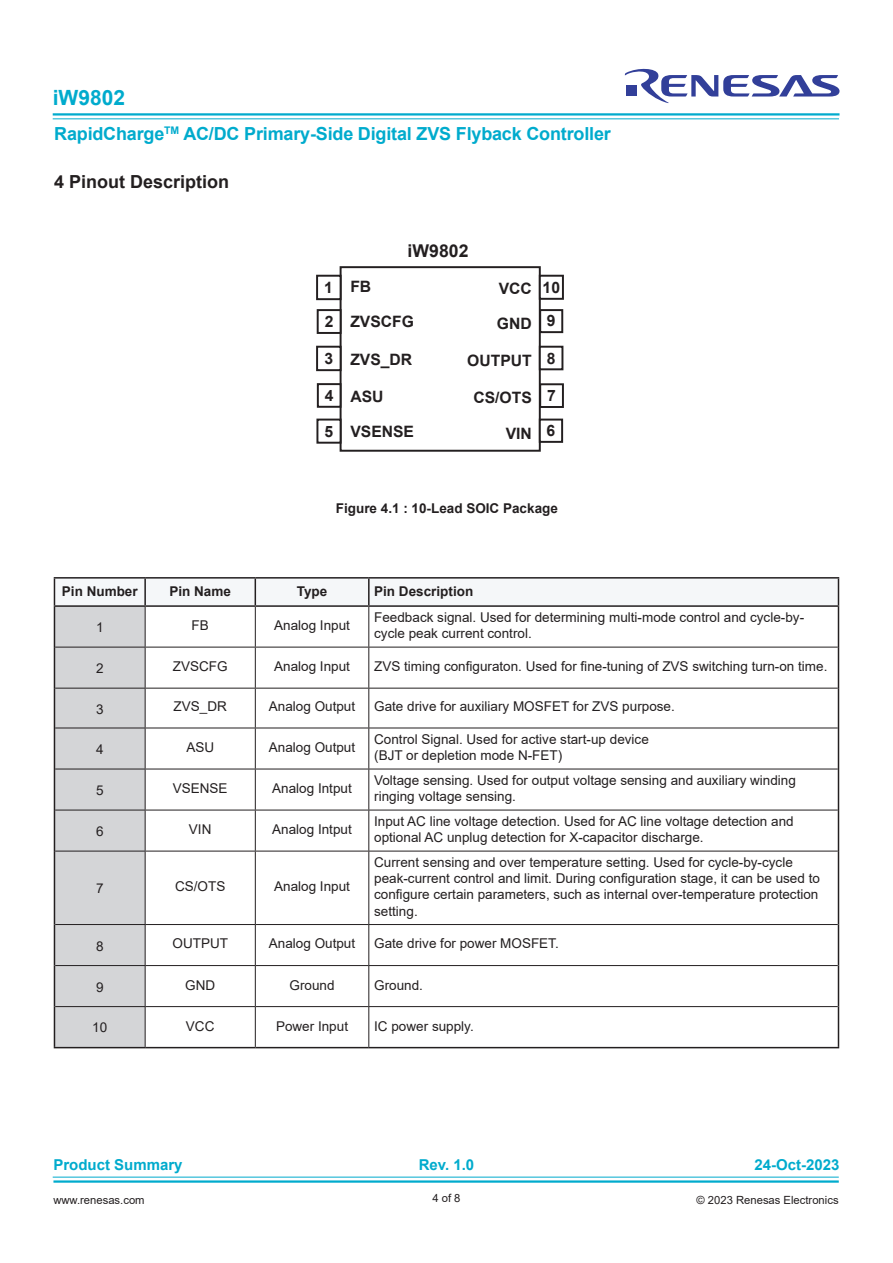
<style>
.page{position:relative;width:893px;height:1263px;background:#fff}
.page>*{position:absolute;margin:0;border:0;box-sizing:border-box;transform-origin:0 0}
.t1{font:700 21px "Arial";color:#00abcd}
.t2{font:700 18px "Arial";letter-spacing:-.01em;color:#00abcd}
.t3{font:700 18px "Arial";color:#231f20}
.t4{font:700 17.7px "Arial";color:#231f20}
.t5{font:700 15.75px/34.5px "Arial";color:#231f20}
.t6{font:700 15px "Arial";color:#00abcd}
.Table_Left{font:13.5px/16.2px "Arial";color:#231f20}
.Table_Center{font:13.5px "Arial";color:#231f20}
.Table_Head_Left{font:700 13.5px "Arial";color:#231f20}
.Table_Head_Center{font:700 13.5px "Arial";color:#231f20}
.t7{font:11.25px "Arial";color:#231f20}
</style>
<div class="page">
<hr style="left:53px;top:113px;width:786px;height:3px;background:#00abcd">
<hr style="left:53px;top:1180px;width:786px;height:3px;background:#00abcd">
<hr style="left:53px;top:118px;width:786px;height:1px;background:#00abcd">
<hr style="left:53px;top:1177px;width:786px;height:1px;background:#00abcd">
<svg style="left:625px;top:68px;width:214px;height:35px"></svg>
<hr style="left:54px;top:577px;width:91px;height:2px;background:#231f20">
<hr style="left:145px;top:577px;width:110px;height:2px;background:#231f20">
<hr style="left:255px;top:577px;width:114px;height:2px;background:#231f20">
<hr style="left:369px;top:577px;width:470px;height:2px;background:#231f20">
<svg style="left:54px;top:578px;width:785px;height:470px"></svg>
<hr style="left:54px;top:607px;width:1px;height:40px;background:#231f20">
<hr style="left:54px;top:647px;width:1px;height:41px;background:#231f20">
<hr style="left:54px;top:688px;width:1px;height:40px;background:#231f20">
<hr style="left:54px;top:728px;width:1px;height:41px;background:#231f20">
<hr style="left:54px;top:769px;width:1px;height:41px;background:#231f20">
<hr style="left:54px;top:810px;width:1px;height:41px;background:#231f20">
<hr style="left:54px;top:851px;width:1px;height:73px;background:#231f20">
<hr style="left:54px;top:924px;width:1px;height:41px;background:#231f20">
<hr style="left:54px;top:965px;width:1px;height:41px;background:#231f20">
<hr style="left:54px;top:1006px;width:1px;height:41px;background:#231f20">
<div style="left:340px;top:266px;width:201px;height:186px;border:2px solid #231f20"></div>
<div style="left:316px;top:275px;width:26px;height:25px;border:2px solid #231f20"></div>
<div style="left:317px;top:309px;width:25px;height:25px;border:2px solid #231f20"></div>
<div style="left:316px;top:346px;width:26px;height:25px;border:2px solid #231f20"></div>
<div style="left:539px;top:275px;width:25px;height:25px;border:2px solid #231f20"></div>
<div style="left:539px;top:346px;width:24px;height:24px;border:2px solid #231f20"></div>
<div style="left:539px;top:309px;width:24px;height:24px;border:2px solid #231f20"></div>
<div style="left:539px;top:383px;width:25px;height:25px;border:2px solid #231f20"></div>
<div style="left:317px;top:383px;width:24px;height:25px;border:2px solid #231f20"></div>
<div style="left:316px;top:419px;width:26px;height:25px;border:2px solid #231f20"></div>
<div style="left:539px;top:419px;width:24px;height:24px;border:2px solid #231f20"></div>
<h1 class="t1" style="left:53px;top:83px;width:74px">iW9802</h1>
<h2 class="t2" style="left:54px;top:121px;width:558px">RapidCharge<sup>TM</sup> AC/DC Primary-Side Digital ZVS Flyback Controller</h2>
<p class="t3" style="left:54px;top:169px;width:177px">4 Pinout Description</p>
<p class="t4" style="left:408px;top:238px;width:62px">iW9802</p>
<p class="t5" style="left:350px;top:270px;width:22px">FB</p>
<p class="t5" style="left:350px;top:305px;width:65px">ZVSCFG</p>
<p class="t5" style="left:350px;top:342px;width:63px">ZVS_DR</p>
<p class="t5" style="left:350px;top:379px;width:35px">ASU</p>
<p class="t5" style="left:350px;top:415px;width:65px">VSENSE</p>
<p class="t5" style="left:324px;top:270px;width:11px">1<br>2</p>
<p class="t5" style="left:324px;top:341px;width:10px">3</p>
<p class="t5" style="left:543px;top:270px;width:19px">10</p>
<p class="t5" style="left:499px;top:271px;width:35px">VCC</p>
<p class="t5" style="left:497px;top:306px;width:36px">GND</p>
<p class="t5" style="left:467px;top:343px;width:66px">OUTPUT</p>
<p class="t5" style="left:473px;top:381px;width:60px">CS/OTS</p>
<p class="t5" style="left:506px;top:416px;width:28px">VIN</p>
<p class="t5" style="left:547px;top:304px;width:10px">9</p>
<p class="t5" style="left:547px;top:341px;width:10px">8</p>
<p class="t5" style="left:325px;top:378px;width:10px">4</p>
<p class="t5" style="left:547px;top:378px;width:10px">7</p>
<p class="t5" style="left:325px;top:414px;width:10px">5</p>
<p class="t5" style="left:547px;top:413px;width:10px">6</p>
<p class="Table_Head_Left" style="left:336px;top:499px;width:224px">Figure 4.1 : 10-Lead SOIC Package</p>
<p class="Table_Head_Center" style="left:62px;top:582px;width:77px">Pin Number</p>
<p class="Table_Head_Center" style="left:169px;top:582px;width:63px">Pin Name</p>
<p class="Table_Head_Center" style="left:297px;top:582px;width:32px">Type</p>
<p class="Table_Head_Left" style="left:374px;top:582px;width:101px">Pin Description</p>
<p class="Table_Center" style="left:96px;top:618px;width:9px">1</p>
<p class="Table_Center" style="left:192px;top:616px;width:19px">FB</p>
<p class="Table_Center" style="left:274px;top:616px;width:77px">Analog Input</p>
<p class="Table_Left" style="left:374px;top:609px;width:431px">Feedback signal. Used for determining multi-mode control and cycle-by&shy;cycle peak current control.</p>
<p class="Table_Center" style="left:96px;top:659px;width:9px">2</p>
<p class="Table_Center" style="left:173px;top:657px;width:56px">ZVSCFG</p>
<p class="Table_Center" style="left:274px;top:657px;width:77px">Analog Input</p>
<p class="Table_Left" style="left:374px;top:658px;width:455px">ZVS timing configuraton. Used for fine-tuning of ZVS switching turn-on time.</p>
<p class="Table_Center" style="left:96px;top:699px;width:9px">3</p>
<p class="Table_Center" style="left:174px;top:697px;width:55px">ZVS_DR</p>
<p class="Table_Center" style="left:269px;top:697px;width:88px">Analog Output</p>
<p class="Table_Left" style="left:374px;top:698px;width:302px">Gate drive for auxiliary MOSFET for ZVS purpose.</p>
<p class="Table_Center" style="left:96px;top:740px;width:9px">4</p>
<p class="Table_Center" style="left:186px;top:738px;width:29px">ASU</p>
<p class="Table_Center" style="left:269px;top:738px;width:88px">Analog Output</p>
<p class="Table_Left" style="left:374px;top:731px;width:276px">Control Signal. Used for active start-up device (BJT or depletion mode N-FET)</p>
<p class="Table_Center" style="left:96px;top:781px;width:9px">5</p>
<p class="Table_Center" style="left:173px;top:779px;width:56px">VSENSE</p>
<p class="Table_Center" style="left:272px;top:779px;width:81px">Analog Intput</p>
<p class="Table_Left" style="left:374px;top:772px;width:423px">Voltage sensing. Used for output voltage sensing and auxiliary winding ringing voltage sensing.</p>
<p class="Table_Center" style="left:96px;top:822px;width:9px">6</p>
<p class="Table_Center" style="left:189px;top:820px;width:24px">VIN</p>
<p class="Table_Center" style="left:272px;top:820px;width:81px">Analog Intput</p>
<p class="Table_Left" style="left:374px;top:813px;width:421px">Input AC line voltage detection. Used for AC line voltage detection and optional AC unplug detection for X-capacitor discharge.</p>
<p class="Table_Center" style="left:96px;top:879px;width:9px">7</p>
<p class="Table_Center" style="left:175px;top:877px;width:52px">CS/OTS</p>
<p class="Table_Center" style="left:274px;top:877px;width:77px">Analog Input</p>
<p class="Table_Left" style="left:374px;top:854px;width:447px">Current sensing and over temperature setting. Used for cycle-by-cycle peak-current control and limit. During configuration stage, it can be used to configure certain parameters, such as internal over-temperature protection setting.</p>
<p class="Table_Center" style="left:96px;top:936px;width:9px">8</p>
<p class="Table_Center" style="left:173px;top:934px;width:57px">OUTPUT</p>
<p class="Table_Center" style="left:269px;top:934px;width:88px">Analog Output</p>
<p class="Table_Left" style="left:374px;top:935px;width:186px">Gate drive for power MOSFET.</p>
<p class="Table_Center" style="left:96px;top:977px;width:9px">9</p>
<p class="Table_Center" style="left:185px;top:975px;width:31px">GND</p>
<p class="Table_Center" style="left:290px;top:975px;width:47px">Ground</p>
<p class="Table_Left" style="left:374px;top:976px;width:50px">Ground.</p>
<p class="Table_Center" style="left:92px;top:1018px;width:17px">10</p>
<p class="Table_Center" style="left:186px;top:1016px;width:30px">VCC</p>
<p class="Table_Center" style="left:276px;top:1016px;width:74px">Power Input</p>
<p class="Table_Left" style="left:374px;top:1017px;width:101px">IC power supply.</p>
<p class="t6" style="left:53px;top:1154px;width:131px">Product Summary</p>
<p class="t6" style="left:419px;top:1154px;width:57px">Rev. 1.0</p>
<p class="t7" style="left:53px;top:1193px;width:93px">www.renesas.com</p>
<p class="t7" style="left:432px;top:1190px;width:30px">4 of 8</p>
<p class="t7" style="left:696px;top:1193px;width:144px">© 2023 Renesas Electronics</p>
<p class="t6" style="left:755px;top:1154px;width:87px">24-Oct-2023</p>
</div>
